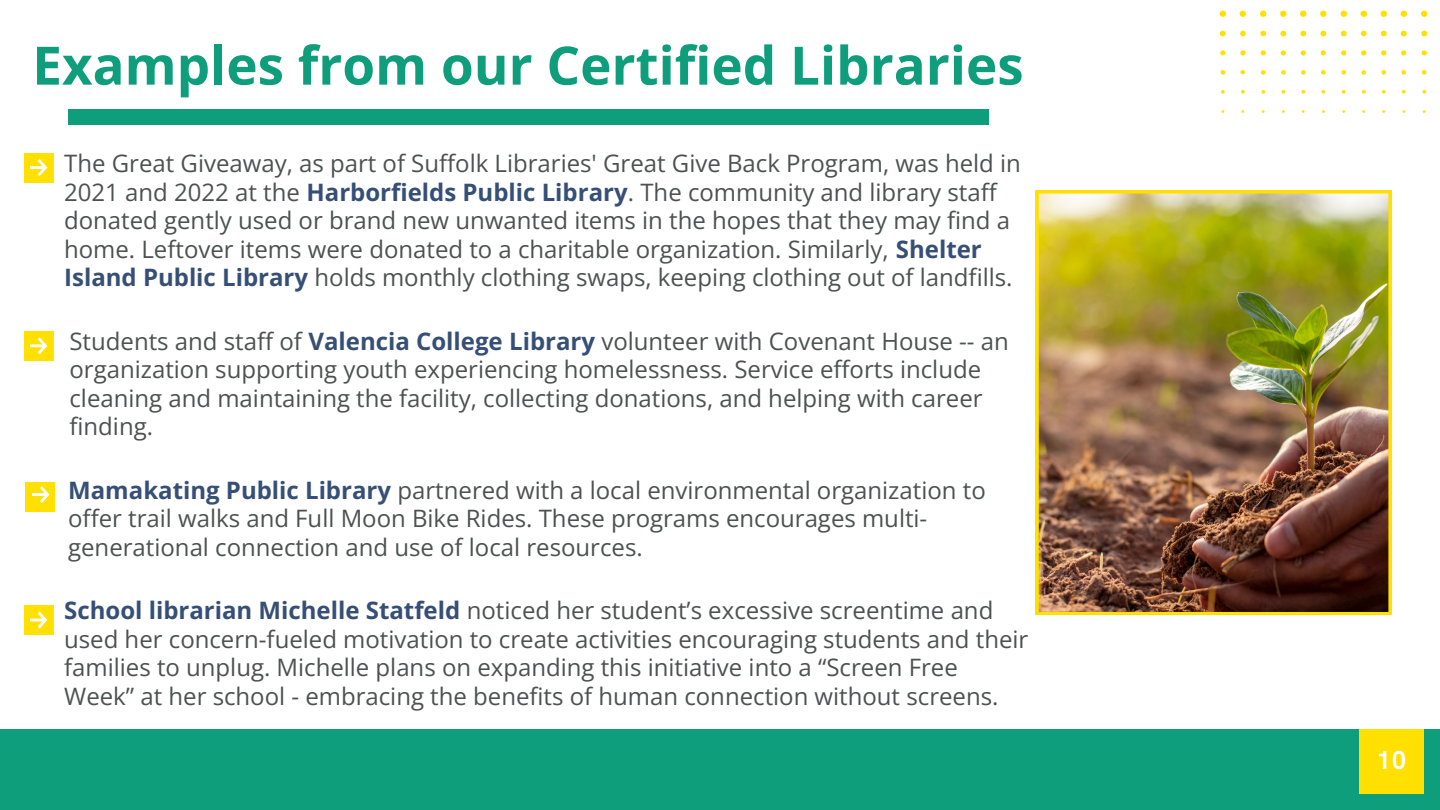
<style>
.page{position:relative;width:1440px;height:810px;background:#fff}
.page>*{position:absolute;margin:0;border:0;box-sizing:border-box;transform-origin:0 0}
.t1{font:700 53px "Open Sans";color:#0e9e7c}
.t2{font:700 26px "HK Grotesk Pro";color:#fff}
.t3{font:24px/28.5px "Open Sans";color:#4c5251}
.s1{font-weight:700;color:#364f76}
</style>
<div class="page">
<div style="left:0;top:729px;width:1440px;height:81px;background:#0e9e7c"></div>
<div style="left:68px;top:109px;width:921px;height:15px;background:#0e9e7c"></div>
<div style="left:24px;top:153px;width:30px;height:29px;background:#ffe000"></div>
<svg style="left:31px;top:159px;width:16px;height:17px"></svg>
<svg style="left:1220px;top:11px;width:6px;height:6px"></svg>
<svg style="left:1240px;top:11px;width:6px;height:6px"></svg>
<svg style="left:1260px;top:11px;width:6px;height:6px"></svg>
<svg style="left:1280px;top:11px;width:7px;height:6px"></svg>
<svg style="left:1300px;top:11px;width:6px;height:6px"></svg>
<svg style="left:1320px;top:11px;width:7px;height:6px"></svg>
<svg style="left:1341px;top:11px;width:6px;height:6px"></svg>
<svg style="left:1360px;top:11px;width:7px;height:6px"></svg>
<svg style="left:1381px;top:11px;width:6px;height:6px"></svg>
<svg style="left:1401px;top:11px;width:6px;height:6px"></svg>
<svg style="left:1421px;top:11px;width:6px;height:6px"></svg>
<svg style="left:1421px;top:31px;width:6px;height:5px"></svg>
<svg style="left:1401px;top:31px;width:6px;height:5px"></svg>
<svg style="left:1381px;top:31px;width:6px;height:5px"></svg>
<svg style="left:1361px;top:31px;width:6px;height:5px"></svg>
<svg style="left:1341px;top:31px;width:6px;height:5px"></svg>
<svg style="left:1320px;top:31px;width:6px;height:5px"></svg>
<svg style="left:1300px;top:31px;width:6px;height:5px"></svg>
<svg style="left:1280px;top:31px;width:6px;height:5px"></svg>
<svg style="left:1260px;top:31px;width:6px;height:5px"></svg>
<svg style="left:1240px;top:31px;width:6px;height:5px"></svg>
<svg style="left:1220px;top:31px;width:6px;height:5px"></svg>
<svg style="left:1240px;top:50px;width:6px;height:6px"></svg>
<svg style="left:1422px;top:50px;width:5px;height:6px"></svg>
<svg style="left:1401px;top:50px;width:6px;height:6px"></svg>
<svg style="left:1381px;top:50px;width:5px;height:6px"></svg>
<svg style="left:1361px;top:50px;width:5px;height:6px"></svg>
<svg style="left:1341px;top:50px;width:5px;height:6px"></svg>
<svg style="left:1321px;top:50px;width:5px;height:5px"></svg>
<svg style="left:1301px;top:50px;width:5px;height:6px"></svg>
<svg style="left:1281px;top:50px;width:5px;height:6px"></svg>
<svg style="left:1261px;top:50px;width:5px;height:6px"></svg>
<svg style="left:1220px;top:50px;width:5px;height:5px"></svg>
<svg style="left:1341px;top:70px;width:5px;height:5px"></svg>
<svg style="left:1321px;top:70px;width:5px;height:5px"></svg>
<svg style="left:1422px;top:70px;width:5px;height:5px"></svg>
<svg style="left:1401px;top:70px;width:5px;height:5px"></svg>
<svg style="left:1381px;top:70px;width:5px;height:5px"></svg>
<svg style="left:1361px;top:70px;width:5px;height:5px"></svg>
<svg style="left:1301px;top:70px;width:5px;height:5px"></svg>
<svg style="left:1221px;top:70px;width:4px;height:5px"></svg>
<svg style="left:1240px;top:70px;width:5px;height:4px"></svg>
<svg style="left:1261px;top:70px;width:5px;height:5px"></svg>
<svg style="left:1281px;top:70px;width:5px;height:5px"></svg>
<svg style="left:1221px;top:90px;width:4px;height:4px"></svg>
<svg style="left:1241px;top:90px;width:4px;height:4px"></svg>
<svg style="left:1261px;top:90px;width:4px;height:4px"></svg>
<svg style="left:1281px;top:90px;width:4px;height:4px"></svg>
<svg style="left:1302px;top:90px;width:3px;height:4px"></svg>
<svg style="left:1321px;top:90px;width:4px;height:4px"></svg>
<svg style="left:1342px;top:90px;width:4px;height:4px"></svg>
<svg style="left:1362px;top:90px;width:4px;height:4px"></svg>
<svg style="left:1382px;top:90px;width:4px;height:4px"></svg>
<svg style="left:1402px;top:90px;width:4px;height:4px"></svg>
<svg style="left:1423px;top:90px;width:3px;height:4px"></svg>
<div style="left:25px;top:482px;width:30px;height:30px;background:#ffe000"></div>
<svg style="left:33px;top:486px;width:16px;height:17px"></svg>
<div style="left:24px;top:331px;width:30px;height:30px;background:#ffe000"></div>
<svg style="left:31px;top:337px;width:16px;height:17px"></svg>
<div style="left:24px;top:605px;width:30px;height:30px;background:#ffe000"></div>
<svg style="left:31px;top:612px;width:16px;height:17px"></svg>
<img style="left:1036px;top:191px;width:355px;height:424px">
<div style="left:1359px;top:729px;width:65px;height:65px;background:#ffe000"></div>
<h1 class="t1" style="left:32px;top:28px;width:993px">Examples from our Certified Libraries</h1>
<p class="t3" style="left:64px;top:149px;width:958px">The Great Giveaway, as part of Suffolk Libraries' Great Give Back Program, was held in 2021 and 2022 at the <span class="s1">Harborfields Public Library</span>. The community and library staff donated gently used or brand new unwanted items in the hopes that they may find a home. Leftover items were donated to a charitable organization. Similarly, <span class="s1">Shelter Island Public Library</span> holds monthly clothing swaps, keeping clothing out of landfills.</p>
<p class="t3" style="left:69px;top:326px;width:941px">Students and staff of <span class="s1">Valencia College Library</span> volunteer with Covenant House -- an organization supporting youth experiencing homelessness. Service efforts include cleaning and maintaining the facility, collecting donations, and helping with career finding.</p>
<p class="t3" style="left:68px;top:475px;width:919px"><span class="s1">Mamakating Public Library</span> partnered with a local environmental organization to offer trail walks and Full Moon Bike Rides. These programs encourages multi&shy;generational connection and use of local resources.</p>
<p class="t3" style="left:64px;top:596px;width:966px"><span class="s1">School librarian Michelle Statfeld</span> noticed her student’s excessive screentime and used her concern-fueled motivation to create activities encouraging students and their families to unplug. Michelle plans on expanding this initiative into a “Screen Free Week” at her school - embracing the benefits of human connection without screens.</p>
<p class="t2" style="left:1376px;top:745px;width:32px">10</p>
</div>
